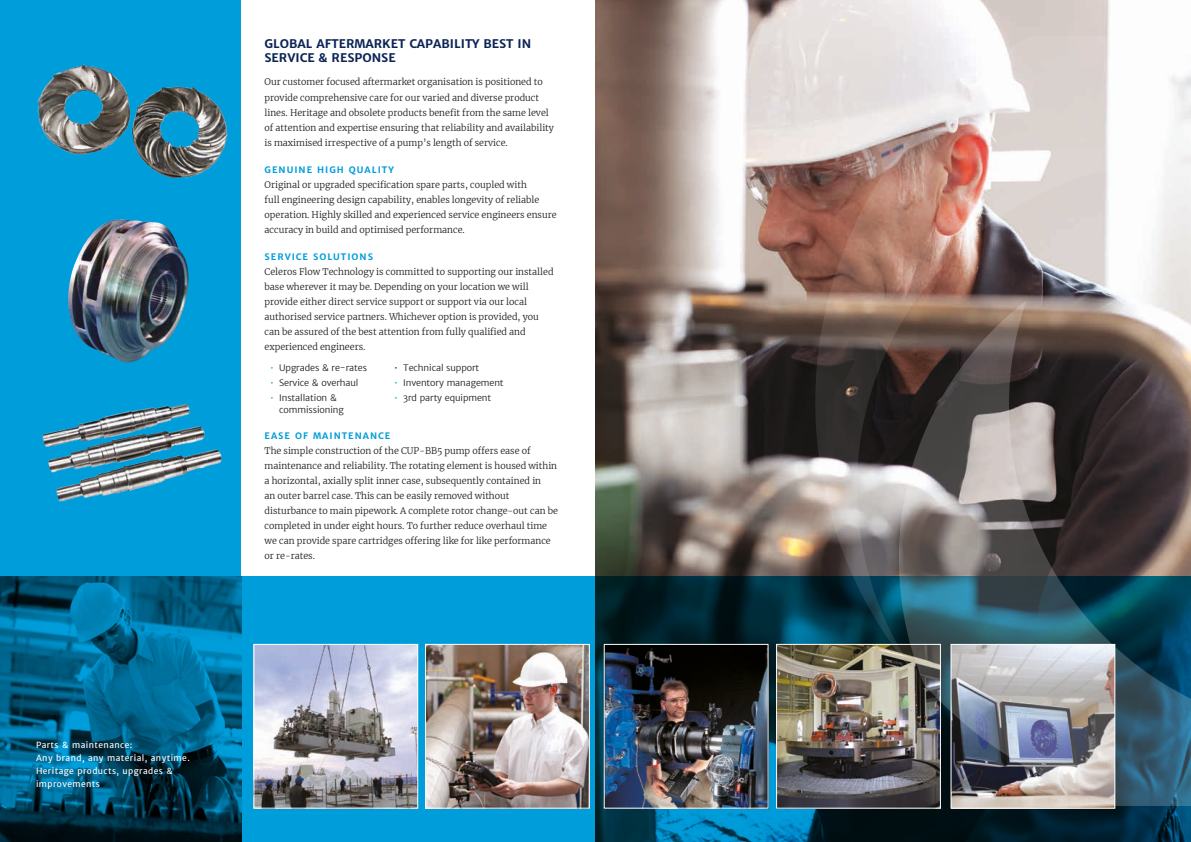
<style>
.page{position:relative;width:1191px;height:842px;background:#fff}
.page>*{position:absolute;margin:0;border:0;box-sizing:border-box;transform-origin:0 0}
.t1{font:700 12px/14.4px "Merriweather Sans";color:#0b2455}
.t2{font:300 9px/15px "Merriweather";color:#1d1d1b}
.t3{font:300 9px/12px "Merriweather Sans";letter-spacing:-.01em;color:#1d1d1b}
.t4{font:700 9px "Merriweather Sans";letter-spacing:.11em;color:#009ddb}
.t5{font:8.5px/13px "Merriweather Sans";letter-spacing:.05em;color:#fff}
.s1{color:#009ddb}
.s2{color:#0b2455}
</style>
<div class="page">
<img style="left:595px;top:0;width:515px;height:576px">
<svg style="left:0;top:0;width:241px;height:842px;background:#007bab"></svg>
<svg style="left:241px;top:576px;width:950px;height:266px;background:#026b93"></svg>
<img style="left:42px;top:401px;width:181px;height:106px">
<img style="left:68px;top:219px;width:122px;height:143px">
<img style="left:255px;top:646px;width:161px;height:161px">
<div style="left:253px;top:644px;width:165px;height:165px;border:1px solid #fff"></div>
<img style="left:778px;top:646px;width:161px;height:161px">
<div style="left:776px;top:644px;width:165px;height:165px;border:1px solid #fff"></div>
<img style="left:606px;top:646px;width:160px;height:161px">
<div style="left:604px;top:644px;width:164px;height:165px;border:1px solid #fff"></div>
<img style="left:427px;top:646px;width:161px;height:161px">
<div style="left:425px;top:644px;width:165px;height:165px;border:1px solid #fff"></div>
<img style="left:13px;top:45px;width:228px;height:158px">
<img style="left:815px;top:36px;width:339px;height:644px">
<svg style="left:1154px;top:75px;width:37px;height:227px"></svg>
<img style="left:886px;top:302px;width:305px;height:504px">
<p class="t5" style="left:36px;top:738px;width:155px">Parts &amp; maintenance:<br>Any brand, any material, anytime.<br>Heritage products, upgrades &amp; improvements</p>
<h1 class="t1" style="left:264px;top:36px;width:268px">GLOBAL AFTERMARKET CAPABILITY BEST IN<br>SERVICE &amp; RESPONSE</h1>
<p class="t2" style="left:264px;top:74px;width:291px">Our customer focused aftermarket organisation is positioned to provide comprehensive care for our varied and diverse product lines. Heritage and obsolete products benefit from the same level of attention and expertise ensuring that reliability and availability is maximised irrespective of a pump’s length of service.</p>
<p class="t4" style="left:264px;top:163px;width:131px">GENUINE HIGH QUALITY</p>
<p class="t2" style="left:264px;top:176px;width:294px">Original or upgraded specification spare parts, coupled with<br>full engineering design capability, enables longevity of reliable operation. Highly skilled and experienced service engineers ensure accuracy in build and optimised performance.</p>
<p class="t4" style="left:264px;top:250px;width:110px">SERVICE SOLUTIONS</p>
<p class="t2" style="left:264px;top:263px;width:290px">Celeros Flow Technology is committed to supporting our installed base wherever it may be. Depending on your location we will provide either direct service support or support via our local authorised service partners. Whichever option is provided, you can be assured of the best attention from fully qualified and experienced engineers.</p>
<p class="t3" style="left:270px;top:362px;width:98px"><span class="s1">•</span> Upgrades &amp; re-rates</p>
<p class="t3" style="left:270px;top:376px;width:90px"><span class="s1">•</span> Service &amp; overhaul</p>
<p class="t3" style="left:279px;top:391px;width:66px;text-indent:-9px"><span class="s1">•</span> Installation &amp; commissioning</p>
<p class="t3" style="left:394px;top:362px;width:87px"><span class="s2">•</span> Technical support</p>
<p class="t3" style="left:394px;top:376px;width:111px"><span class="s1">•</span> Inventory management</p>
<p class="t3" style="left:394px;top:391px;width:98px"><span class="s1">•</span> 3rd party equipment</p>
<p class="t4" style="left:264px;top:430px;width:127px">EASE OF MAINTENANCE</p>
<p class="t2" style="left:264px;top:443px;width:295px">The simple construction of the CUP-BB5 pump offers ease of maintenance and reliability. The rotating element is housed within a horizontal, axially split inner case, subsequently contained in<br>an outer barrel case. This can be easily removed without disturbance to main pipework. A complete rotor change-out can be completed in under eight hours. To further reduce overhaul time we can provide spare cartridges offering like for like performance or re-rates.</p>
</div>
